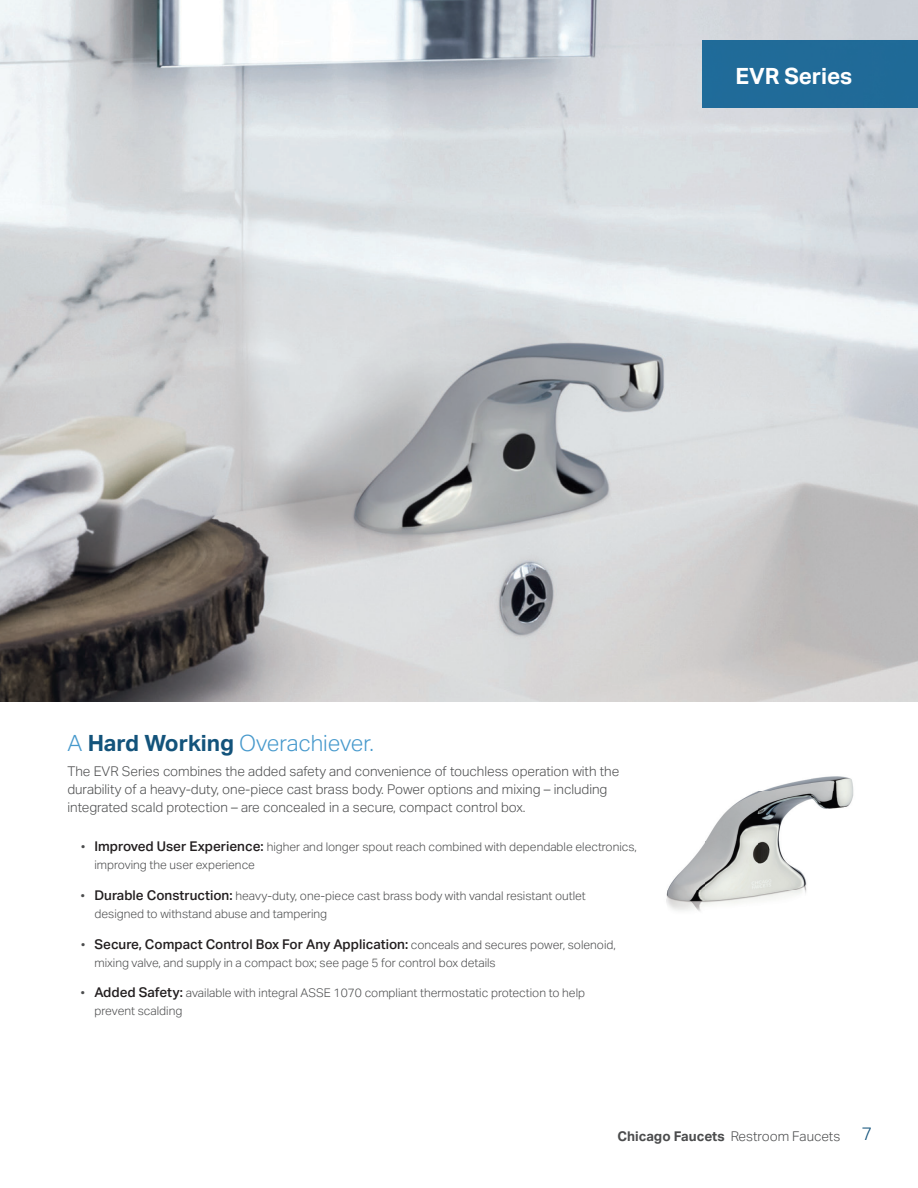
<style>
.page{position:relative;width:918px;height:1188px;background:#fff}
.page>*{position:absolute;margin:0;border:0;box-sizing:border-box;transform-origin:0 0}
.t1{font:300 22.5px "Aktiv Grotesk Geberit";letter-spacing:-.005em;color:#4799cc}
.t2{font:700 22.5px "Aktiv Grotesk Geberit";letter-spacing:-.005em;color:#fff}
.t3{font:300 13.5px/18px "Aktiv Grotesk Geberit";letter-spacing:-.005em;color:#4b4c4d}
.t4{font:500 13.5px "Aktiv Grotesk Geberit";color:#231f20}
.t5{font:300 12px/18px "Aktiv Grotesk Geberit";color:#4b4c4d}
.s1{font-weight:700;color:#13537b}
.s2{font-weight:500;font-size:13.5px;color:#231f20}
.s3{font-weight:300;font-size:12px;color:#4b4c4d}
.s4{font-weight:700}
.s5{font-size:18px;color:#13537b}
</style>
<div class="page">
<img style="left:0;top:0;width:918px;height:702px">
<div style="left:702px;top:40px;width:216px;height:68px;background:#206b98"></div>
<img style="left:666px;top:776px;width:188px;height:135px">
<h1 class="t2" style="left:736px;top:62px;width:118px">EVR Series</h1>
<h1 class="t1" style="left:68px;top:730px;width:308px">A <span class="s1">Hard Working</span> Overachiever.</h1>
<p class="t3" style="left:68px;top:762px;width:553px">The EVR Series combines the added safety and convenience of touchless operation with the durability of a heavy-duty, one-piece cast brass body. Power options and mixing – including integrated scald protection – are concealed in a secure, compact control box.</p>
<p class="t5" style="left:94px;top:838px;width:544px;text-indent:-13px">• <span class="s2">Improved User Experience:</span> higher and longer spout reach combined with dependable electronics, improving the user experience</p>
<p class="t5" style="left:95px;top:887px;width:493px;text-indent:-14px">• <span class="s2">Durable Construction:</span> heavy-duty, one-piece cast brass body with vandal resistant outlet designed to withstand abuse and tampering</p>
<p class="t4" style="left:81px;top:936px;width:536px"><span class="s3">•</span> Secure, Compact Control Box For Any Application: <span class="s3">conceals and secures power, solenoid,</span></p>
<p class="t5" style="left:94px;top:953px;width:403px">mixing valve, and supply in a compact box; see page 5 for control box details</p>
<p class="t5" style="left:94px;top:984px;width:492px;text-indent:-14px">• <span class="s2">Added Safety:</span> available with integral ASSE 1070 compliant thermostatic protection to help prevent scalding</p>
<p class="t3" style="left:618px;top:1127px;width:257px"><span class="s4">Chicago Faucets</span> Restroom Faucets <span class="s5">7</span></p>
</div>
